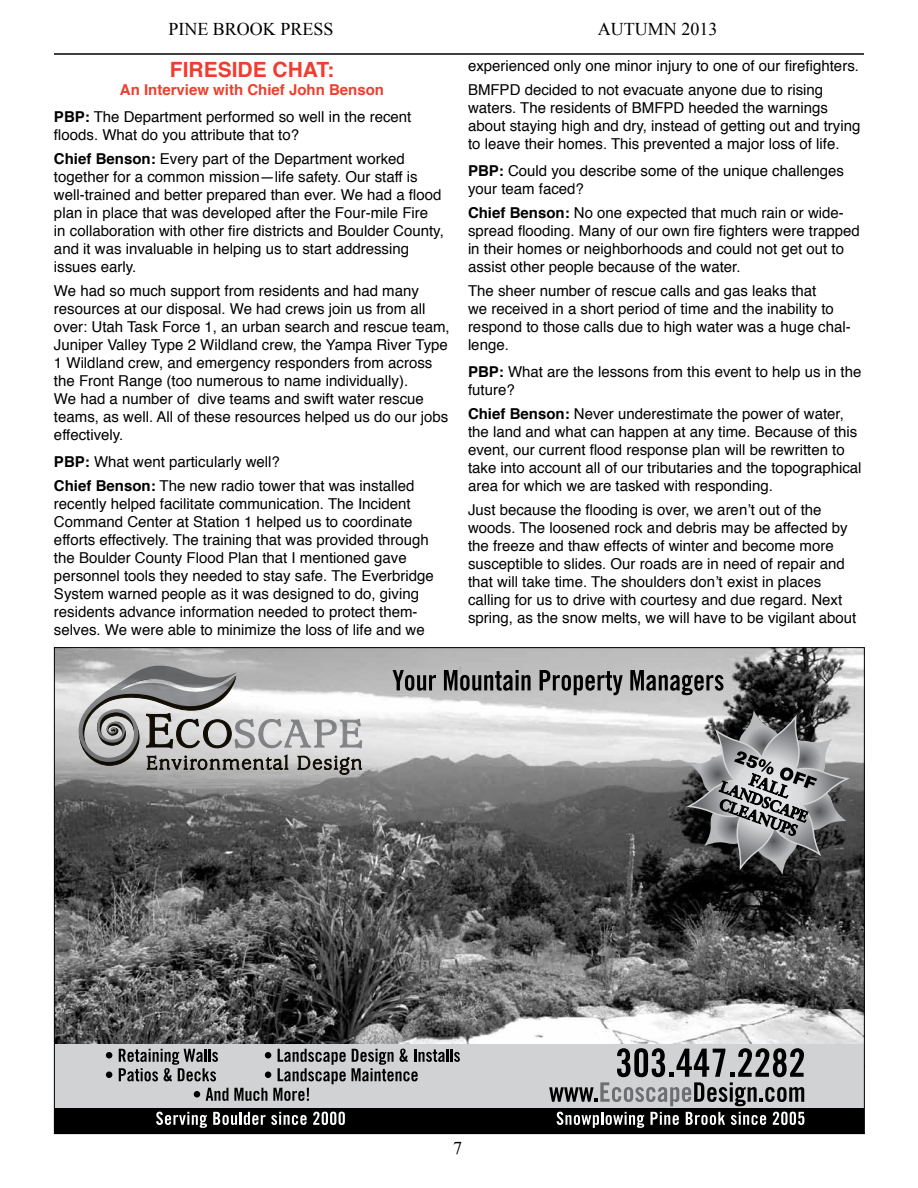
<style>
.page{position:relative;width:918px;height:1188px;background:#fff}
.page>*{position:absolute;margin:0;border:0;box-sizing:border-box;transform-origin:0 0}
.t1{font:700 21px "Helvetica";color:#ef3e2f}
.t2{font:18px "Times New Roman";color:#000}
.t3{font:15px/18px "Helvetica";color:#000}
.s1{font-weight:700;color:#ef3e2f}
.s2{font-weight:700}
</style>
<div class="page">
<hr style="left:54px;top:53px;width:810px;height:2px;background:#000">
<img style="left:56px;top:649px;width:807px;height:395px">
<div style="left:54px;top:1044px;width:810px;height:90px;background:#d1d2d3"></div>
<div style="left:54px;top:1108px;width:810px;height:25px;background:#000"></div>
<svg style="left:79px;top:666px;width:283px;height:109px;background:#afaeae"></svg>
<svg style="left:393px;top:670px;width:43px;height:21px"></svg>
<svg style="left:444px;top:670px;width:87px;height:21px;background:#696969"></svg>
<svg style="left:540px;top:670px;width:83px;height:25px;background:#808080"></svg>
<svg style="left:630px;top:670px;width:93px;height:25px;background:#7c7c7c"></svg>
<svg style="left:549px;top:1048px;width:255px;height:58px"></svg>
<svg style="left:106px;top:1052px;width:6px;height:6px"></svg>
<svg style="left:106px;top:1072px;width:6px;height:6px"></svg>
<svg style="left:119px;top:1049px;width:99px;height:32px"></svg>
<svg style="left:194px;top:1091px;width:6px;height:6px"></svg>
<svg style="left:206px;top:1088px;width:22px;height:13px"></svg>
<svg style="left:234px;top:1049px;width:112px;height:52px"></svg>
<svg style="left:352px;top:1049px;width:108px;height:32px"></svg>
<svg style="left:684px;top:710px;width:169px;height:165px;background:#797a7b"></svg>
<svg style="left:156px;top:1112px;width:51px;height:16px"></svg>
<svg style="left:213px;top:1112px;width:52px;height:13px"></svg>
<svg style="left:271px;top:1112px;width:36px;height:13px"></svg>
<svg style="left:313px;top:1112px;width:32px;height:13px"></svg>
<svg style="left:557px;top:1112px;width:87px;height:16px"></svg>
<svg style="left:650px;top:1112px;width:29px;height:13px"></svg>
<svg style="left:686px;top:1112px;width:39px;height:13px"></svg>
<svg style="left:731px;top:1112px;width:35px;height:13px"></svg>
<svg style="left:773px;top:1112px;width:31px;height:13px"></svg>
<p class="t2" style="left:168px;top:17px;width:167px">PINE BROOK PRESS</p>
<p class="t2" style="left:598px;top:17px;width:121px">AUTUMN 2013</p>
<h1 class="t1" style="left:170px;top:53px;width:166px">FIRESIDE CHAT:</h1>
<p class="t3" style="left:54px;top:77px;width:359px;line-height:27px;text-indent:66px"><span class="s1">An Interview with Chief John Benson<br></span><span class="s2">PBP:</span> The Department performed so well in the recent</p>
<p class="t3" style="left:54px;top:123px;width:352px;line-height:24px">floods. What do you attribute that to?<br><span class="s2">Chief Benson:</span> Every part of the Department worked</p>
<p class="t3" style="left:54px;top:168px;width:391px">together for a common mission—life safety. Our staff is well-trained and better prepared than ever. We had a flood plan in place that was developed after the Four-mile Fire<br>in collaboration with other fire districts and Boulder County, and it was invaluable in helping us to start addressing issues early.</p>
<p class="t3" style="left:54px;top:282px;width:397px">We had so much support from residents and had many resources at our disposal. We had crews join us from all over: Utah Task Force 1, an urban search and rescue team, Juniper Valley Type 2 Wildland crew, the Yampa River Type 1 Wildland crew, and emergency responders from across the Front Range (too numerous to name individually).<br>We had a number of dive teams and swift water rescue teams, as well. All of these resources helped us do our jobs effectively.</p>
<p class="t3" style="left:54px;top:450px;width:362px;line-height:24px"><span class="s2">PBP:</span> What went particularly well?<br><span class="s2">Chief Benson:</span> The new radio tower that was installed</p>
<p class="t3" style="left:54px;top:495px;width:381px">recently helped facilitate communication. The Incident Command Center at Station 1 helped us to coordinate efforts effectively. The training that was provided through the Boulder County Flood Plan that I mentioned gave personnel tools they needed to stay safe. The Everbridge System warned people as it was designed to do, giving residents advance information needed to protect them&shy;selves. We were able to minimize the loss of life and we</p>
<p class="t3" style="left:468px;top:54px;width:393px;line-height:24px">experienced only one minor injury to one of our firefighters.<br>BMFPD decided to not evacuate anyone due to rising</p>
<p class="t3" style="left:468px;top:99px;width:394px">waters. The residents of BMFPD heeded the warnings about staying high and dry, instead of getting out and trying to leave their homes. This prevented a major loss of life.</p>
<p class="t3" style="left:468px;top:162px;width:378px"><span class="s2">PBP:</span> Could you describe some of the unique challenges your team faced?</p>
<p class="t3" style="left:468px;top:204px;width:393px"><span class="s2">Chief Benson:</span> No one expected that much rain or wide&shy;spread flooding. Many of our own fire fighters were trapped in their homes or neighborhoods and could not get out to assist other people because of the water.</p>
<p class="t3" style="left:468px;top:282px;width:384px">The sheer number of rescue calls and gas leaks that<br>we received in a short period of time and the inability to respond to those calls due to high water was a huge chal&shy;lenge.</p>
<p class="t3" style="left:468px;top:363px;width:395px"><span class="s2">PBP:</span> What are the lessons from this event to help us in the future?</p>
<p class="t3" style="left:468px;top:405px;width:395px"><span class="s2">Chief Benson:</span> Never underestimate the power of water, the land and what can happen at any time. Because of this event, our current flood response plan will be rewritten to take into account all of our tributaries and the topographical area for which we are tasked with responding.</p>
<p class="t3" style="left:468px;top:501px;width:390px">Just because the flooding is over, we aren’t out of the woods. The loosened rock and debris may be affected by the freeze and thaw effects of winter and become more susceptible to slides. Our roads are in need of repair and that will take time. The shoulders don’t exist in places calling for us to drive with courtesy and due regard. Next spring, as the snow melts, we will have to be vigilant about</p>
<p class="t2" style="left:453px;top:1136px;width:10px">7</p>
</div>
